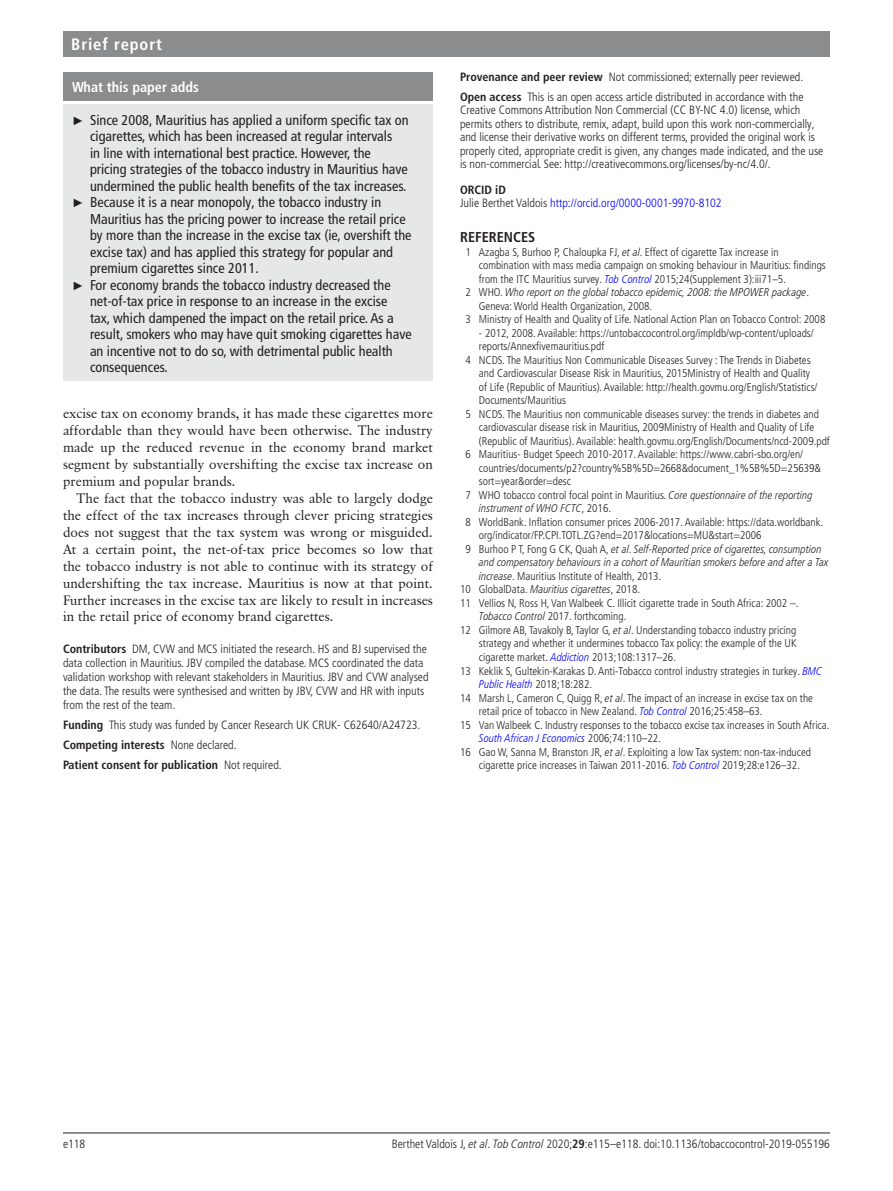
<style>
.page{position:relative;width:893px;height:1191px;background:#fff}
.page>*{position:absolute;margin:0;border:0;box-sizing:border-box;transform-origin:0 0}
.t1{font:700 condensed 16.5px "Frutiger LT Pro";letter-spacing:.055em;color:#fff}
.t2{font:condensed 14.25px "Frutiger LT Pro";color:#231f20}
.t3{font:700 condensed 14.25px "Frutiger LT Pro";color:#fff}
.t4{font:700 condensed 14.25px "Frutiger LT Std";color:#231f20}
.t5{font:13.5px/17px "Classical Garamond BT";color:#231f20;text-align:justify}
.t6{font:300 condensed 12px/14px "Frutiger LT Pro";color:#231f20}
.t7{font:300 condensed 12px/13.5px "Frutiger LT Pro";color:#00f}
.t8{font:300 condensed 11.25px "Frutiger LT Pro";color:#231f20}
.t9{font:italic 300 condensed 11.25px "Frutiger LT Pro";color:#231f20}
.t10{font:italic 300 condensed 11.25px "Frutiger LT Pro";color:#00f}
.s1{font-family:"Arial";font-stretch:normal;font-size:12px}
.s2{font-weight:700}
.s3{font-weight:700;color:#231f20}
.s4{color:#231f20}
.s5{font-style:italic}
.s6{font-style:italic;color:#00f}
.s7{font-style:normal}
.s8{font-style:normal;color:#231f20}
</style>
<div class="page">
<hr style="left:63px;top:1132px;width:767px;height:1px;background:#231f20">
<div style="left:63px;top:31px;width:767px;height:25px;background:#8a8c8e"></div>
<div style="left:63px;top:72px;width:370px;height:29px;background:#8a8c8e"></div>
<div style="left:63px;top:105px;width:370px;height:276px;background:#e6e7e8"></div>
<h1 class="t1" style="left:71px;top:34px;width:92px">Brief report</h1>
<p class="t3" style="left:72px;top:78px;width:128px">What this paper adds</p>
<p class="t2" style="left:72px;top:111px;width:338px"><span class="s1">►</span> Since 2008, Mauritius has applied a uniform specific tax on</p>
<p class="t2" style="left:90px;top:128px;width:304px">cigarettes, which has been increased at regular intervals</p>
<p class="t2" style="left:90px;top:144px;width:282px">in line with international best practice. However, the</p>
<p class="t2" style="left:90px;top:161px;width:319px">pricing strategies of the tobacco industry in Mauritius have</p>
<p class="t2" style="left:90px;top:177px;width:318px">undermined the public health benefits of the tax increases.</p>
<p class="t2" style="left:72px;top:194px;width:311px"><span class="s1">►</span> Because it is a near monopoly, the tobacco industry in</p>
<p class="t2" style="left:90px;top:210px;width:317px">Mauritius has the pricing power to increase the retail price</p>
<p class="t2" style="left:90px;top:227px;width:323px">by more than the increase in the excise tax (ie, overshift the</p>
<p class="t2" style="left:90px;top:243px;width:305px">excise tax) and has applied this strategy for popular and</p>
<p class="t2" style="left:90px;top:260px;width:170px">premium cigarettes since 2011.</p>
<p class="t2" style="left:72px;top:276px;width:320px"><span class="s1">►</span> For economy brands the tobacco industry decreased the</p>
<p class="t2" style="left:90px;top:293px;width:299px">net-of-tax price in response to an increase in the excise</p>
<p class="t2" style="left:90px;top:309px;width:305px">tax, which dampened the impact on the retail price. As a</p>
<p class="t2" style="left:90px;top:326px;width:323px">result, smokers who may have quit smoking cigarettes have</p>
<p class="t2" style="left:90px;top:342px;width:304px">an incentive not to do so, with detrimental public health</p>
<p class="t2" style="left:90px;top:359px;width:79px">consequences.</p>
<p class="t5" style="left:63px;top:405px;width:371px">excise tax on economy brands, it has made these cigarettes more affordable than they would have been otherwise. The industry made up the reduced revenue in the economy brand market segment by substantially overshifting the excise tax increase on premium and popular brands.</p>
<p class="t5" style="left:63px;top:489px;width:371px;text-indent:14px">The fact that the tobacco industry was able to largely dodge the effect of the tax increases through clever pricing strategies does not suggest that the tax system was wrong or misguided.<br>At a certain point, the net-of-tax price becomes so low that the tobacco industry is not able to continue with its strategy of undershifting the tax increase. Mauritius is now at that point.<br>Further increases in the excise tax are likely to result in increases in the retail price of economy brand cigarettes.</p>
<p class="t6" style="left:63px;top:642px;width:367px"><span class="s2">Contributors</span> DM, CVW and MCS initiated the research. HS and BJ supervised the data collection in Mauritius. JBV compiled the database. MCS coordinated the data validation workshop with relevant stakeholders in Mauritius. JBV and CVW analysed the data. The results were synthesised and written by JBV, CVW and HR with inputs from the rest of the team.</p>
<p class="t6" style="left:63px;top:715px;width:359px;line-height:20px"><span class="s2">Funding</span> This study was funded by Cancer Research UK CRUK- C62640/A24723.<br><span class="s2">Competing interests</span> None declared.<br><span class="s2">Patient consent for publication</span> Not required.</p>
<p class="t6" style="left:460px;top:67px;width:345px;line-height:19.5px"><span class="s2">Provenance and peer review</span> Not commissioned; externally peer reviewed.<br><span class="s2">Open access</span> This is an open access article distributed in accordance with the</p>
<p class="t6" style="left:460px;top:103px;width:365px;line-height:13.5px">Creative Commons Attribution Non Commercial (CC BY-NC 4.0) license, which permits others to distribute, remix, adapt, build upon this work non-commercially, and license their derivative works on different terms, provided the original work is properly cited, appropriate credit is given, any changes made indicated, and the use is non-commercial. See: http://creativecommons.org/licenses/by-nc/4.0/.</p>
<p class="t7" style="left:460px;top:183px;width:263px"><span class="s3">ORCID iD<br></span><span class="s4">Julie Berthet Valdois</span> http://orcid.org/0000-0001-9970-8102</p>
<p class="t4" style="left:460px;top:229px;width:77px">REFERENCES</p>
<p class="t8" style="left:465px;top:245px;width:315px">1 Azagba S, Burhoo P, Chaloupka FJ, <span class="s5">et al</span>. Effect of cigarette Tax increase in</p>
<p class="t8" style="left:479px;top:259px;width:348px">combination with mass media campaign on smoking behaviour in Mauritius: findings</p>
<p class="t8" style="left:479px;top:272px;width:309px">from the ITC Mauritius survey. <span class="s6">Tob Control</span> 2015;24(Supplement 3):iii71–5.</p>
<p class="t9" style="left:465px;top:286px;width:345px"><span class="s7">2 WHO.</span> Who report on the global tobacco epidemic, 2008: the MPOWER package<span class="s7">.</span></p>
<p class="t8" style="left:479px;top:299px;width:175px">Geneva: World Health Organization, 2008.</p>
<p class="t8" style="left:465px;top:313px;width:361px">3 Ministry of Health and Quality of Life. National Action Plan on Tobacco Control: 2008</p>
<p class="t8" style="left:479px;top:326px;width:336px">- 2012, 2008. Available: https://untobaccocontrol.org/impldb/wp-content/uploads/</p>
<p class="t8" style="left:479px;top:340px;width:127px">reports/Annexfivemauritius.pdf</p>
<p class="t8" style="left:465px;top:353px;width:347px">4 NCDS. The Mauritius Non Communicable Diseases Survey : The Trends in Diabetes</p>
<p class="t8" style="left:479px;top:367px;width:332px">and Cardiovascular Disease Risk in Mauritius, 2015Ministry of Health and Quality</p>
<p class="t8" style="left:479px;top:380px;width:340px">of Life (Republic of Mauritius). Available: http://health.govmu.org/English/Statistics/</p>
<p class="t8" style="left:479px;top:394px;width:89px">Documents/Mauritius</p>
<p class="t8" style="left:465px;top:407px;width:355px">5 NCDS. The Mauritius non communicable diseases survey: the trends in diabetes and</p>
<p class="t8" style="left:479px;top:421px;width:337px">cardiovascular disease risk in Mauritius, 2009Ministry of Health and Quality of Life</p>
<p class="t8" style="left:479px;top:434px;width:352px">(Republic of Mauritius). Available: health.govmu.org/English/Documents/ncd-2009.pdf</p>
<p class="t8" style="left:465px;top:448px;width:339px">6 Mauritius- Budget Speech 2010-2017. Available: https://www.cabri-sbo.org/en/</p>
<p class="t8" style="left:479px;top:461px;width:344px">countries/documents/p2?country%5B%5D=2668&amp;document_1%5B%5D=25639&amp;</p>
<p class="t8" style="left:479px;top:475px;width:94px">sort=year&amp;order=desc</p>
<p class="t8" style="left:465px;top:488px;width:349px">7 WHO tobacco control focal point in Mauritius. <span class="s5">Core questionnaire of the reporting</span></p>
<p class="t9" style="left:479px;top:502px;width:134px">instrument of WHO FCTC<span class="s7">, 2016.</span></p>
<p class="t8" style="left:465px;top:515px;width:359px">8 WorldBank. Inflation consumer prices 2006-2017. Available: https://data.worldbank.</p>
<p class="t8" style="left:479px;top:529px;width:284px">org/indicator/FP.CPI.TOTL.ZG?end=2017&amp;locations=MU&amp;start=2006</p>
<p class="t9" style="left:465px;top:542px;width:358px"><span class="s7">9 Burhoo P T, Fong G CK, Quah A,</span> et al<span class="s7">.</span> Self-Reported price of cigarettes, consumption</p>
<p class="t9" style="left:479px;top:556px;width:351px">and compensatory behaviours in a cohort of Mauritian smokers before and after a Tax</p>
<p class="t8" style="left:479px;top:569px;width:184px"><span class="s5">increase</span>. Mauritius Institute of Health, 2013.</p>
<p class="t8" style="left:460px;top:583px;width:182px">10 GlobalData. <span class="s5">Mauritius cigarettes</span>, 2018.</p>
<p class="t8" style="left:460px;top:596px;width:340px">11 Vellios N, Ross H, Van Walbeek C. Illicit cigarette trade in South Africa: 2002 –.</p>
<p class="t8" style="left:479px;top:610px;width:149px"><span class="s5">Tobacco Control</span> 2017. forthcoming.</p>
<p class="t8" style="left:460px;top:623px;width:338px">12 Gilmore AB, Tavakoly B, Taylor G, <span class="s5">et al</span>. Understanding tobacco industry pricing</p>
<p class="t8" style="left:479px;top:637px;width:319px">strategy and whether it undermines tobacco Tax policy: the example of the UK</p>
<p class="t8" style="left:479px;top:650px;width:199px">cigarette market. <span class="s6">Addiction</span> 2013;108:1317–26.</p>
<p class="t8" style="left:460px;top:664px;width:364px">13 Keklik S, Gultekin-Karakas D. Anti-Tobacco control industry strategies in turkey. <span class="s6">BMC</span></p>
<p class="t10" style="left:479px;top:677px;width:115px">Public Health <span class="s8">2018;18:282.</span></p>
<p class="t8" style="left:460px;top:691px;width:354px">14 Marsh L, Cameron C, Quigg R, <span class="s5">et al</span>. The impact of an increase in excise tax on the</p>
<p class="t8" style="left:479px;top:704px;width:285px">retail price of tobacco in New Zealand. <span class="s6">Tob Control</span> 2016;25:458–63.</p>
<p class="t8" style="left:460px;top:718px;width:371px">15 Van Walbeek C. Industry responses to the tobacco excise tax increases in South Africa.</p>
<p class="t10" style="left:479px;top:731px;width:184px">South African J Economics <span class="s8">2006;74:110–22.</span></p>
<p class="t8" style="left:460px;top:745px;width:352px">16 Gao W, Sanna M, Branston JR, <span class="s5">et al</span>. Exploiting a low Tax system: non-tax-induced</p>
<p class="t8" style="left:479px;top:758px;width:323px">cigarette price increases in Taiwan 2011-2016. <span class="s6">Tob Control</span> 2019;28:e126–32.</p>
<p class="t6" style="left:63px;top:1136px;width:24px">e118</p>
<p class="t6" style="left:392px;top:1136px;width:440px">Berthet Valdois J, <span class="s5">et al</span>. <span class="s5">Tob Control</span> 2020;<span class="s2">29</span>:e115–e118. doi:10.1136/tobaccocontrol-2019-055196</p>
</div>
